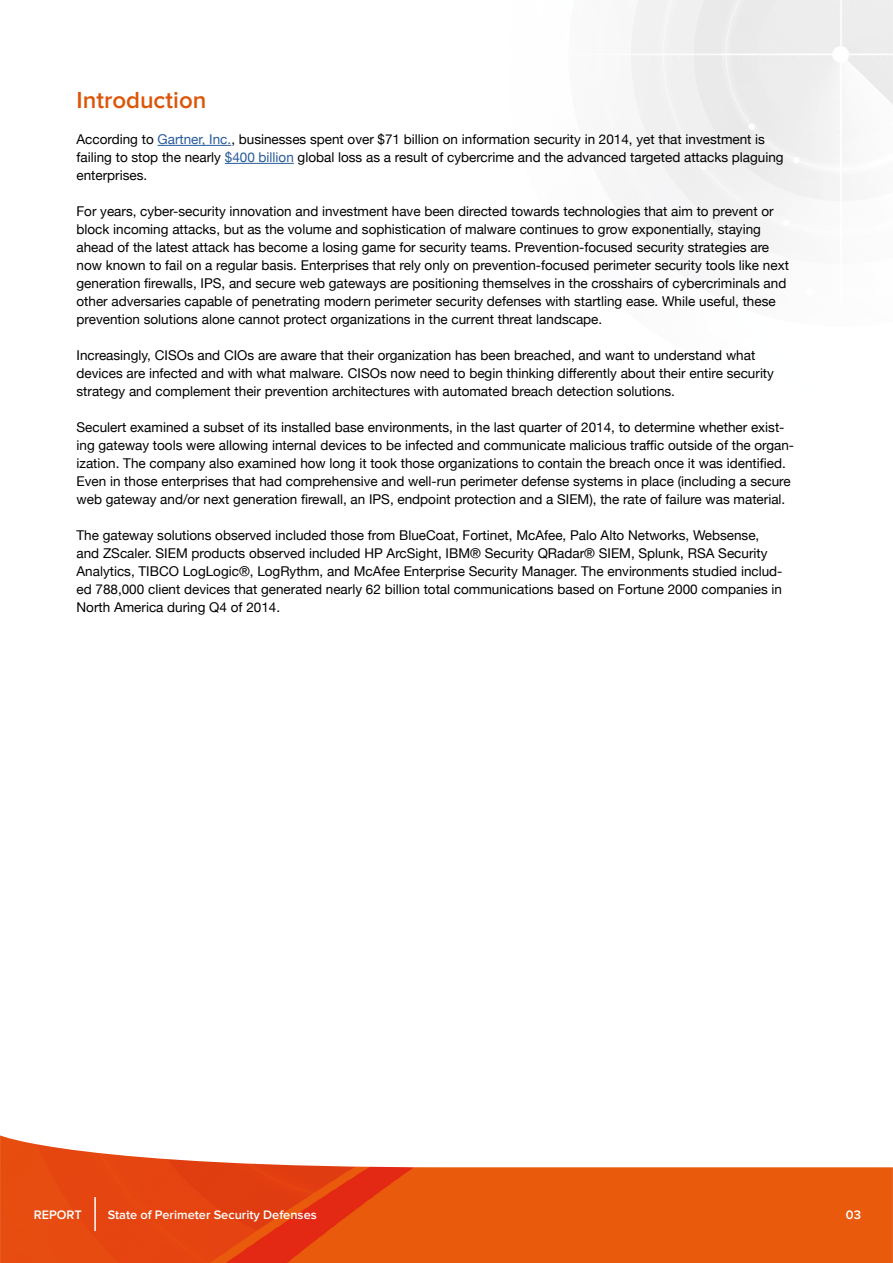
<style>
.page{position:relative;width:893px;height:1263px;background:#fff}
.page>*{position:absolute;margin:0;border:0;box-sizing:border-box;transform-origin:0 0}
.t1{font:600 24px "Proxima Nova";color:#dc560a}
.t2{font:13.5px/18px "Helvetica Neue";color:#000}
.t3{font:600 12.75px "Proxima Nova";color:#fff}
.s1{color:#275b9b}
</style>
<div class="page">
<img style="left:0;top:1135px;width:893px;height:128px">
<hr style="left:158px;top:145px;width:73px;height:1px;background:#275b9b">
<hr style="left:225px;top:163px;width:69px;height:1px;background:#275b9b">
<hr style="left:94px;top:1197px;width:2px;height:34px;background:#fff">
<h1 class="t1" style="left:77px;top:86px;width:131px">Introduction</h1>
<p class="t2" style="left:77px;top:131px;width:709px">According to <span class="s1">Gartner, Inc.</span>, businesses spent over $71 billion on information security in 2014, yet that investment is failing to stop the nearly <span class="s1">$400 billion</span> global loss as a result of cybercrime and the advanced targeted attacks plaguing enterprises.</p>
<p class="t2" style="left:77px;top:203px;width:714px">For years, cyber-security innovation and investment have been directed towards technologies that aim to prevent or block incoming attacks, but as the volume and sophistication of malware continues to grow exponentially, staying ahead of the latest attack has become a losing game for security teams. Prevention-focused security strategies are now known to fail on a regular basis. Enterprises that rely only on prevention-focused perimeter security tools like next generation firewalls, IPS, and secure web gateways are positioning themselves in the crosshairs of cybercriminals and other adversaries capable of penetrating modern perimeter security defenses with startling ease. While useful, these prevention solutions alone cannot protect organizations in the current threat landscape.</p>
<p class="t2" style="left:77px;top:347px;width:699px">Increasingly, CISOs and CIOs are aware that their organization has been breached, and want to understand what devices are infected and with what malware. CISOs now need to begin thinking differently about their entire security strategy and complement their prevention architectures with automated breach detection solutions.</p>
<p class="t2" style="left:77px;top:419px;width:719px">Seculert examined a subset of its installed base environments, in the last quarter of 2014, to determine whether exist&shy;ing gateway tools were allowing internal devices to be infected and communicate malicious traffic outside of the organ&shy;ization. The company also examined how long it took those organizations to contain the breach once it was identified.<br>Even in those enterprises that had comprehensive and well-run perimeter defense systems in place (including a secure web gateway and/or next generation firewall, an IPS, endpoint protection and a SIEM), the rate of failure was material.</p>
<p class="t2" style="left:77px;top:527px;width:707px">The gateway solutions observed included those from BlueCoat, Fortinet, McAfee, Palo Alto Networks, Websense, and ZScaler. SIEM products observed included HP ArcSight, IBM® Security QRadar® SIEM, Splunk, RSA Security Analytics, TIBCO LogLogic®, LogRythm, and McAfee Enterprise Security Manager. The environments studied includ&shy;ed 788,000 client devices that generated nearly 62 billion total communications based on Fortune 2000 companies in North America during Q4 of 2014.</p>
<p class="t3" style="left:34px;top:1207px;width:50px">REPORT</p>
<p class="t3" style="left:108px;top:1207px;width:211px">State of Perimeter Security Defenses</p>
<p class="t3" style="left:846px;top:1207px;width:17px">03</p>
</div>
